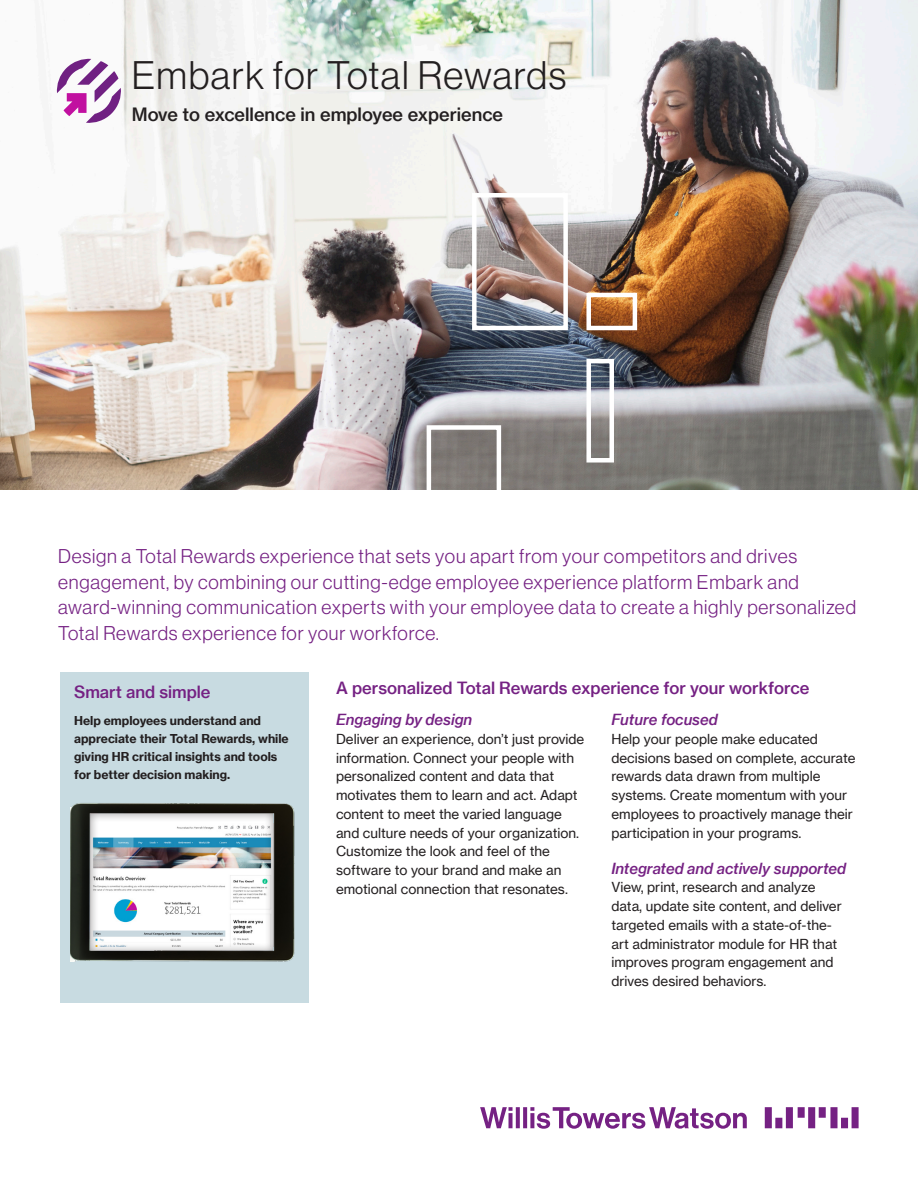
<style>
.page{position:relative;width:918px;height:1188px;background:#fff}
.page>*{position:absolute;margin:0;border:0;box-sizing:border-box;transform-origin:0 0}
.Cover_Title_Black{font:39px "N Haas Grotesk DS Pro 45 Lt";letter-spacing:.035em;color:#231f20}
.Callout_2__13pt_ligh{font:19.5px/25.5px "N Haas Grotesk DS Pro 45 Lt";letter-spacing:.04em;color:#752183}
.Cover_Subtitle_Black{font:18px "N Haas Grotesk TX Pro 65 Md";color:#231f20}
.Subhead_1__11_13_Med{font:16.5px "N Haas Grotesk TX Pro 65 Md";color:#752183}
.Subhead_2_10_12_Medi{font:15px "N Haas Grotesk TX Pro 66 Md It";color:#752183}
.Body_text_black{font:13.5px/18.8px "N Haas Grotesk TX Pro 55 Rg";color:#231f20}
.Callout_4__8pt_bold{font:12px/18px "N Haas Grotesk TX Pro 75 Bd";color:#231f20}
</style>
<div class="page">
<img style="left:0;top:0;width:918px;height:489px">
<div style="left:586px;top:359px;width:28px;height:104px;border:4px solid #fff"></div>
<div style="left:427px;top:425px;width:74px;height:72px;border:4px solid #fff"></div>
<div style="left:586px;top:293px;width:51px;height:37px;border:4px solid #fff"></div>
<div style="left:472px;top:193px;width:96px;height:137px;border:4px solid #fff"></div>
<svg style="left:480px;top:1107px;width:379px;height:22px"></svg>
<div style="left:61px;top:672px;width:248px;height:330px;background:#c8dbe1"></div>
<img style="left:70px;top:803px;width:225px;height:158px">
<svg style="left:57px;top:59px;width:64px;height:64px"></svg>
<p class="Cover_Title_Black" style="left:132px;top:54px;width:436px">Embark for Total Rewards</p>
<p class="Cover_Subtitle_Black" style="left:132px;top:103px;width:373px">Move to excellence in employee experience</p>
<p class="Callout_2__13pt_ligh" style="left:58px;top:544px;width:799px">Design a Total Rewards experience that sets you apart from your competitors and drives engagement, by combining our cutting-edge employee experience platform Embark and award-winning communication experts with your employee data to create a highly personalized Total Rewards experience for your workforce.</p>
<p class="Subhead_1__11_13_Med" style="left:336px;top:677px;width:475px">A personalized Total Rewards experience for your workforce</p>
<p class="Subhead_1__11_13_Med" style="left:74px;top:682px;width:138px">Smart and simple</p>
<p class="Callout_4__8pt_bold" style="left:74px;top:712px;width:216px">Help employees understand and appreciate their Total Rewards, while giving HR critical insights and tools for better decision making.</p>
<p class="Subhead_2_10_12_Medi" style="left:336px;top:710px;width:138px">Engaging by design</p>
<p class="Subhead_2_10_12_Medi" style="left:611px;top:710px;width:108px">Future focused</p>
<p class="Body_text_black" style="left:611px;top:730px;width:246px">Help your people make educated decisions based on complete, accurate rewards data drawn from multiple systems. Create momentum with your employees to proactively manage their participation in your programs.</p>
<p class="Subhead_2_10_12_Medi" style="left:611px;top:859px;width:236px">Integrated and actively supported</p>
<p class="Body_text_black" style="left:611px;top:878px;width:232px">View, print, research and analyze data, update site content, and deliver targeted emails with a state-of-the&shy;art administrator module for HR that improves program engagement and drives desired behaviors.</p>
<p class="Body_text_black" style="left:336px;top:730px;width:250px">Deliver an experience, don’t just provide information. Connect your people with personalized content and data that motivates them to learn and act. Adapt content to meet the varied language and culture needs of your organization.<br>Customize the look and feel of the software to your brand and make an emotional connection that resonates.</p>
</div>
